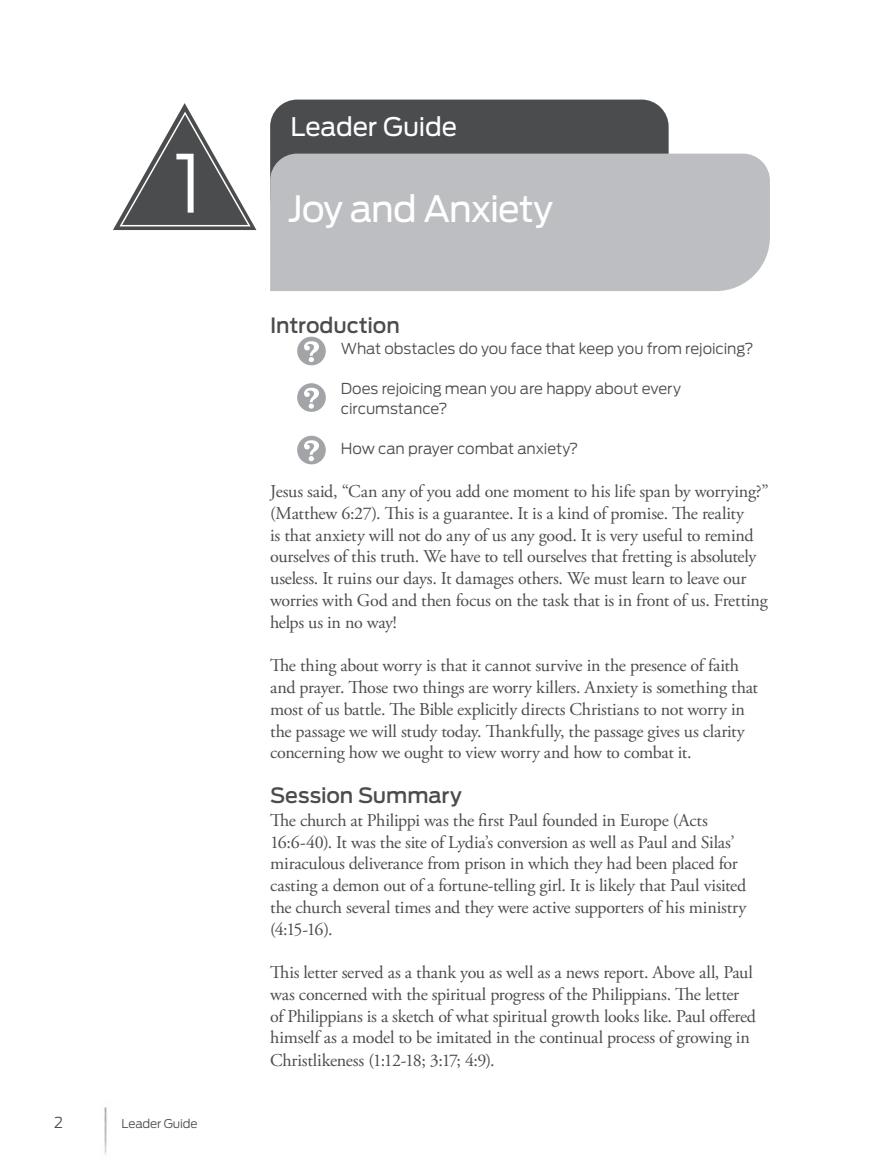
<style>
.page{position:relative;width:878px;height:1175px;background:#fff}
.page>*{position:absolute;margin:0;border:0;box-sizing:border-box;transform-origin:0 0}
.head1_session_number{font:300 79.5px "Antenna";color:#fff}
.head1{font:36px "Antenna";letter-spacing:-.03em;color:#fff}
.header2{font:25.5px "Antenna";letter-spacing:-.005em;color:#fff}
.subhead1{font:500 21px "Antenna";letter-spacing:-.005em;color:#4b4c4d}
.body_no_indent{font:18px/21.8px "Adobe Garamond Pro";letter-spacing:-.015em;color:#4b4c4d}
.questions{font:300 15px/19.5px "Antenna";letter-spacing:-.01em;color:#4b4c4d}
.t1{font:300 12px "Antenna";letter-spacing:-.01em;color:#4b4c4d}
</style>
<div class="page">
<div style="left:270px;top:100px;width:398px;height:123px;background:#4b4c4d;border-radius:27px"></div>
<div style="left:270px;top:154px;width:500px;height:137px;background:#bdbec1"></div>
<img style="left:104px;top:1107px;width:3px;height:48px">
<svg style="left:297px;top:337px;width:29px;height:28px"></svg>
<svg style="left:297px;top:383px;width:29px;height:29px"></svg>
<svg style="left:297px;top:436px;width:29px;height:28px"></svg>
<svg style="left:113px;top:103px;width:143px;height:127px"></svg>
<p class="head1_session_number" style="left:173px;top:136px;width:31px">1</p>
<p class="questions" style="left:54px;top:1112px;width:10px">2</p>
<p class="t1" style="left:122px;top:1116px;width:78px">Leader Guide</p>
<p class="header2" style="left:290px;top:112px;width:168px">Leader Guide</p>
<p class="head1" style="left:288px;top:187px;width:266px">Joy and Anxiety</p>
<p class="subhead1" style="left:270px;top:313px;width:131px">Introduction</p>
<p class="questions" style="left:341px;top:339px;width:414px">What obstacles do you face that keep you from rejoicing?</p>
<p class="questions" style="left:341px;top:379px;width:341px">Does rejoicing mean you are happy about every circumstance?</p>
<p class="questions" style="left:341px;top:439px;width:239px">How can prayer combat anxiety?</p>
<p class="body_no_indent" style="left:270px;top:481px;width:500px">Jesus said, “Can any of you add one moment to his life span by worrying?” (Matthew 6:27). This is a guarantee. It is a kind of promise. The reality<br>is that anxiety will not do any of us any good. It is very useful to remind ourselves of this truth. We have to tell ourselves that fretting is absolutely useless. It ruins our days. It damages others. We must learn to leave our worries with God and then focus on the task that is in front of us. Fretting helps us in no way!</p>
<p class="body_no_indent" style="left:270px;top:655px;width:489px">The thing about worry is that it cannot survive in the presence of faith and prayer. Those two things are worry killers. Anxiety is something that most of us battle. The Bible explicitly directs Christians to not worry in the passage we will study today. Thankfully, the passage gives us clarity concerning how we ought to view worry and how to combat it.</p>
<p class="subhead1" style="left:270px;top:782px;width:193px">Session Summary</p>
<p class="body_no_indent" style="left:270px;top:809px;width:477px">The church at Philippi was the first Paul founded in Europe (Acts 16:6-40). It was the site of Lydia’s conversion as well as Paul and Silas’ miraculous deliverance from prison in which they had been placed for casting a demon out of a fortune-telling girl. It is likely that Paul visited the church several times and they were active supporters of his ministry (4:15-16).</p>
<p class="body_no_indent" style="left:270px;top:962px;width:487px">This letter served as a thank you as well as a news report. Above all, Paul was concerned with the spiritual progress of the Philippians. The letter of Philippians is a sketch of what spiritual growth looks like. Paul offered himself as a model to be imitated in the continual process of growing in Christlikeness (1:12-18; 3:17; 4:9).</p>
</div>
